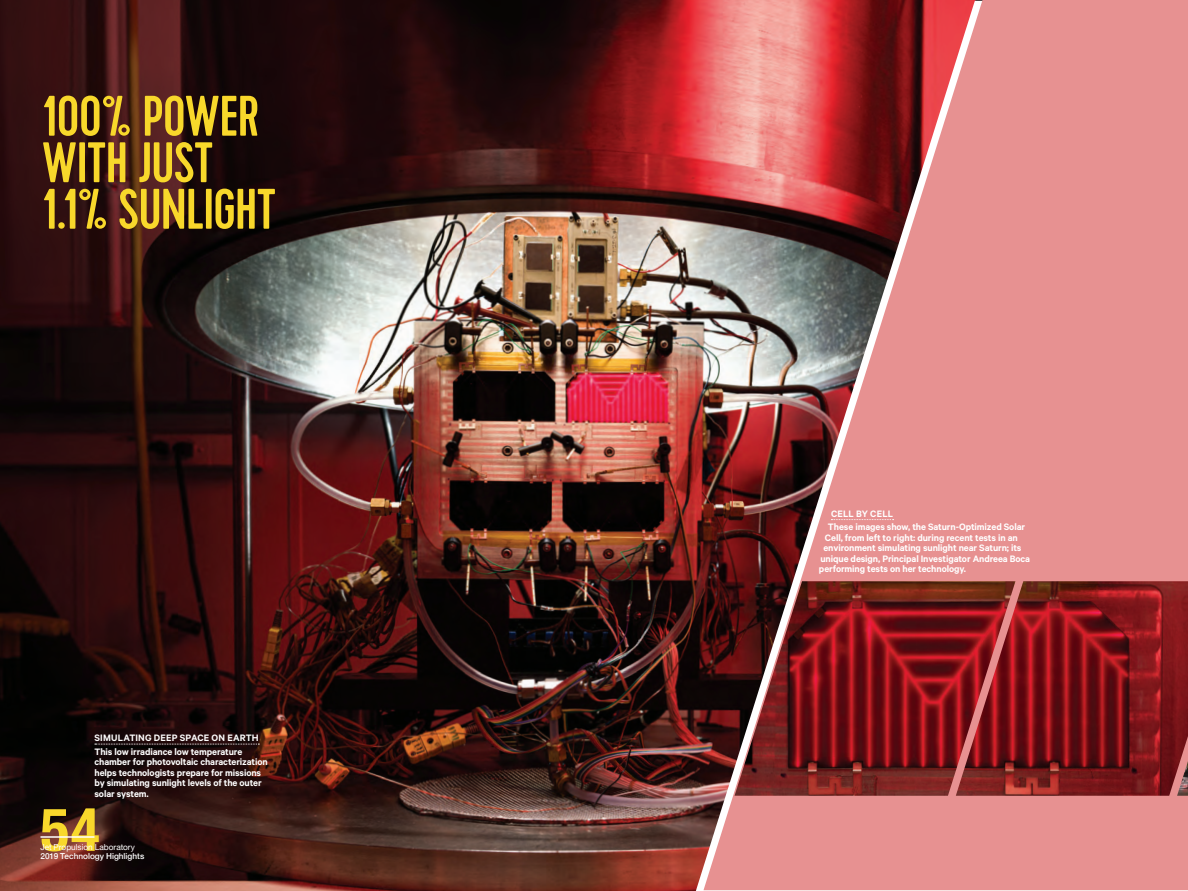
<style>
.page{position:relative;width:1188px;height:891px;background:#fff}
.page>*{position:absolute;margin:0;border:0;box-sizing:border-box;transform-origin:0 0}
.t1{font:700 condensed 60px "Helvetica Neue";color:#f8d82b}
.LG_qt_rt{font:500 57px/46.5px "Cervo";letter-spacing:-.015em;color:#f8d82b}
.caption_7pt_bk{font:600 10.5px/10.5px "Calibre";letter-spacing:-.01em;color:#fff}
.caption_title{font:600 10.5px "Calibre";letter-spacing:.02em;color:#fff}
.t2{font:500 8.25px "Helvetica Neue";color:#fff}
.t3{font:8.25px "Helvetica Neue";color:#fff}
</style>
<div class="page">
<img style="left:0;top:0;width:704px;height:891px">
<svg style="left:704px;top:0;width:484px;height:890px;background:#ca7c7c"></svg>
<hr style="left:40px;top:836px;width:54px;height:2px;background:#fff">
<svg style="left:95px;top:744px;width:164px;height:1px"></svg>
<svg style="left:831px;top:519px;width:63px;height:1px"></svg>
<img style="left:735px;top:581px;width:453px;height:215px">
<p class="LG_qt_rt" style="left:42px;top:94px;width:236px">100% POWER<br>WITH JUST<br>1.1% SUNLIGHT</p>
<p class="caption_title" style="left:94px;top:732px;width:166px">SIMULATING DEEP SPACE ON EARTH</p>
<p class="caption_7pt_bk" style="left:94px;top:746px;width:175px">This low irradiance low temperature chamber for photovoltaic characterization helps technologists prepare for missions by simulating sunlight levels of the outer solar system.</p>
<h1 class="t1" style="left:40px;top:780px;width:61px">54</h1>
<p class="t3" style="left:40px;top:841px;width:96px">Jet Propulsion Laboratory</p>
<p class="t2" style="left:40px;top:850px;width:105px">2019 Technology Highlights</p>
<p class="caption_title" style="left:831px;top:507px;width:64px">CELL BY CELL</p>
<p class="caption_7pt_bk" style="left:828px;top:522px;width:199px">These images show, the Saturn-Optimized Solar</p>
<p class="caption_7pt_bk" style="left:825px;top:532px;width:194px">Cell, from left to right: during recent tests in an</p>
<p class="caption_7pt_bk" style="left:823px;top:543px;width:200px">environment simulating sunlight near Saturn; its</p>
<p class="caption_7pt_bk" style="left:820px;top:553px;width:211px">unique design, Principal Investigator Andreea Boca</p>
<p class="caption_7pt_bk" style="left:819px;top:564px;width:149px">performing tests on her technology.</p>
</div>
